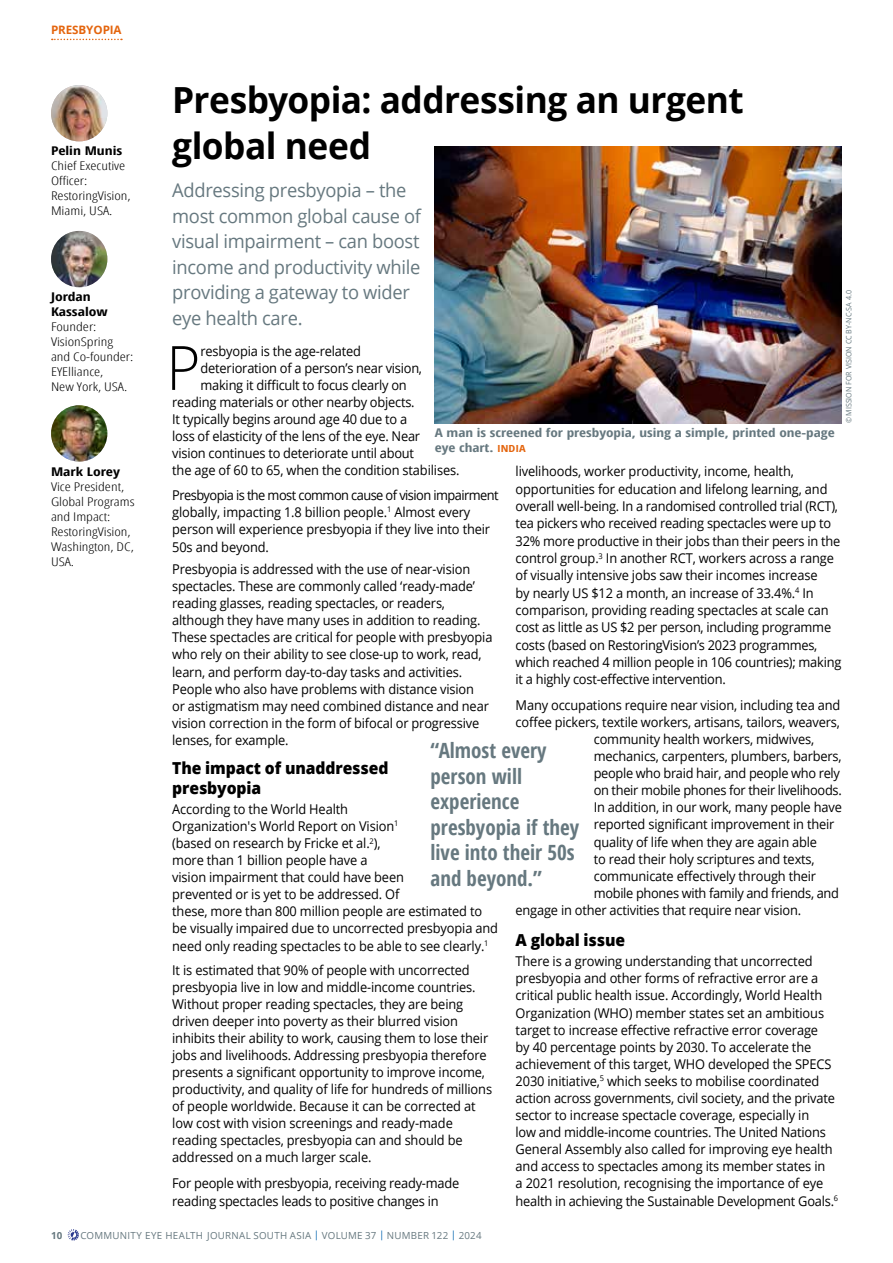
<style>
.page{position:relative;width:893px;height:1263px;background:#fff}
.page>*{position:absolute;margin:0;border:0;box-sizing:border-box;transform-origin:0 0}
.t1{font:300 61.2px "Open Sans";color:#000;scale:.95 1}
.t2{font:700 36px/46.5px "Open Sans";letter-spacing:-.015em;color:#000}
.t3{font:700 21px/25.5px "Open Sans Condensed";color:#66787f}
.t4{font:18.9px/25.5px "Open Sans";letter-spacing:-.015em;color:#66787f}
.t5{font:800 16.5px/19.5px "Open Sans";letter-spacing:-.005em;color:#000;scale:.95 1}
.t6{font:13.5px/17.1px "Open Sans";letter-spacing:-.01em;color:#000;scale:.95 1}
.t7{font:300 12px/15px "Open Sans Condensed";color:#000;scale:1.3 1}
.t8{font:700 12px/15px "Open Sans Condensed";color:#66787f;scale:1.26 1}
.t9{font:700 12px/15px "Open Sans Condensed";color:#000;scale:1.3 1}
.t10{font:700 11.7px "Open Sans";letter-spacing:-.005em;color:#e4650e}
.t11{font:9.75px "Open Sans";letter-spacing:.025em;color:#66787f}
.t12{font:700 9.75px "Open Sans";color:#66787f}
.t13{font:7.5px "Open Sans";color:#66787f;scale:.95 1}
.s1{font-size:9.75px;color:#e4650e}
.s2{color:#0063af}
</style>
<div class="page">
<svg style="left:68px;top:1229px;width:11px;height:11px"></svg>
<svg style="left:52px;top:39px;width:70px;height:1px"></svg>
<img style="left:51px;top:85px;width:56px;height:56px;border-radius:28px">
<img style="left:51px;top:231px;width:56px;height:56px;border-radius:28px">
<img style="left:51px;top:405px;width:56px;height:57px;border-radius:28px">
<img style="left:435px;top:146px;width:407px;height:277px">
<p class="t10" style="left:51px;top:22px;width:72px">PRESBYOPIA</p>
<p class="t9" style="left:51px;top:143px;width:56px">Pelin Munis</p>
<p class="t7" style="left:51px;top:158px;width:63px">Chief Executive<br>Officer:<br>RestoringVision,<br>Miami, USA.</p>
<p class="t9" style="left:51px;top:289px;width:45px">Jordan<br>Kassalow</p>
<p class="t7" style="left:51px;top:318px;width:65px">Founder:<br>VisionSpring and Co-founder:<br>EYElliance,<br>New York, USA.</p>
<p class="t9" style="left:51px;top:464px;width:55px">Mark Lorey</p>
<p class="t7" style="left:51px;top:479px;width:66px">Vice President,<br>Global Programs and Impact:<br>RestoringVision,<br>Washington, DC,<br>USA.</p>
<h2 class="t2" style="left:172px;top:75px;width:573px">Presbyopia: addressing an urgent global need</h2>
<h3 class="t4" style="left:172px;top:177px;width:250px">Addressing presbyopia – the most common global cause of visual impairment – can boost income and productivity while providing a gateway to wider eye health care.</h3>
<p class="t13" style="left:843px;top:423px;width:141px;rotate:-90deg">© MISSION FOR VISION CC BY-NC-SA 4.0</p>
<h1 class="t1" style="left:166px;top:326px;width:37px">P</h1>
<p class="t6" style="left:201px;top:342px;width:170px">resbyopia is the age-related</p>
<p class="t6" style="left:201px;top:359px;width:235px">deterioration of a person’s near vision,</p>
<p class="t6" style="left:201px;top:376px;width:219px">making it difficult to focus clearly on</p>
<p class="t6" style="left:172px;top:393px;width:257px">reading materials or other nearby objects.</p>
<p class="t6" style="left:172px;top:410px;width:249px">It typically begins around age 40 due to a</p>
<p class="t6" style="left:172px;top:427px;width:263px">loss of elasticity of the lens of the eye. Near</p>
<p class="t6" style="left:172px;top:444px;width:256px">vision continues to deteriorate until about</p>
<p class="t6" style="left:172px;top:461px;width:304px">the age of 60 to 65, when the condition stabilises.</p>
<p class="t6" style="left:172px;top:486px;width:345px">Presbyopia is the most common cause of vision impairment globally, impacting 1.8 billion people.<sup>1</sup> Almost every person will experience presbyopia if they live into their 50s and beyond.</p>
<p class="t6" style="left:172px;top:560px;width:339px">Presbyopia is addressed with the use of near-vision spectacles. These are commonly called ‘ready-made’ reading glasses, reading spectacles, or readers, although they have many uses in addition to reading.<br>These spectacles are critical for people with presbyopia who rely on their ability to see close-up to work, read, learn, and perform day-to-day tasks and activities.<br>People who also have problems with distance vision<br>or astigmatism may need combined distance and near vision correction in the form of bifocal or progressive lenses, for example.</p>
<p class="t5" style="left:172px;top:758px;width:229px">The impact of unaddressed presbyopia</p>
<p class="t6" style="left:172px;top:800px;width:345px">According to the World Health<br>Organization's World Report on Vision<sup>1<br></sup>(based on research by Fricke et al.<sup>2</sup>),<br>more than 1 billion people have a<br>vision impairment that could have been<br>prevented or is yet to be addressed. Of<br>these, more than 800 million people are estimated to be visually impaired due to uncorrected presbyopia and need only reading spectacles to be able to see clearly.<sup>1</sup></p>
<p class="t6" style="left:172px;top:961px;width:338px">It is estimated that 90% of people with uncorrected presbyopia live in low and middle-income countries.<br>Without proper reading spectacles, they are being driven deeper into poverty as their blurred vision inhibits their ability to work, causing them to lose their jobs and livelihoods. Addressing presbyopia therefore presents a significant opportunity to improve income, productivity, and quality of life for hundreds of millions of people worldwide. Because it can be corrected at low cost with vision screenings and ready-made reading spectacles, presbyopia can and should be addressed on a much larger scale.</p>
<p class="t6" style="left:172px;top:1174px;width:304px">For people with presbyopia, receiving ready-made reading spectacles leads to positive changes in</p>
<p class="t8" style="left:435px;top:425px;width:319px">A man is screened for presbyopia, using a simple, printed one-page eye chart. <span class="s1">INDIA</span></p>
<p class="t6" style="left:516px;top:462px;width:344px">livelihoods, worker productivity, income, health, opportunities for education and lifelong learning, and overall well-being. In a randomised controlled trial (RCT), tea pickers who received reading spectacles were up to 32% more productive in their jobs than their peers in the control group.<sup>3</sup> In another RCT, workers across a range of visually intensive jobs saw their incomes increase<br>by nearly US $12 a month, an increase of 33.4%.<sup>4</sup> In comparison, providing reading spectacles at scale can cost as little as US $2 per person, including programme costs (based on RestoringVision’s 2023 programmes, which reached 4 million people in 106 countries); making it a highly cost-effective intervention.</p>
<p class="t6" style="left:516px;top:696px;width:343px">Many occupations require near vision, including tea and</p>
<p class="t6" style="left:516px;top:713px;width:343px">coffee pickers, textile workers, artisans, tailors, weavers,</p>
<p class="t6" style="left:594px;top:730px;width:234px">community health workers, midwives,</p>
<p class="t6" style="left:594px;top:747px;width:263px">mechanics, carpenters, plumbers, barbers,</p>
<p class="t6" style="left:594px;top:764px;width:261px">people who braid hair, and people who rely</p>
<p class="t6" style="left:594px;top:781px;width:263px">on their mobile phones for their livelihoods.</p>
<p class="t6" style="left:594px;top:799px;width:263px">In addition, in our work, many people have</p>
<p class="t6" style="left:594px;top:816px;width:255px">reported significant improvement in their</p>
<p class="t6" style="left:594px;top:833px;width:237px">quality of life when they are again able</p>
<p class="t6" style="left:594px;top:850px;width:234px">to read their holy scriptures and texts,</p>
<p class="t6" style="left:594px;top:867px;width:236px">communicate effectively through their</p>
<p class="t6" style="left:594px;top:884px;width:260px">mobile phones with family and friends, and</p>
<p class="t6" style="left:516px;top:901px;width:302px">engage in other activities that require near vision.</p>
<p class="t5" style="left:516px;top:929px;width:117px">A global issue</p>
<p class="t6" style="left:516px;top:952px;width:341px">There is a growing understanding that uncorrected presbyopia and other forms of refractive error are a critical public health issue. Accordingly, World Health Organization (WHO) member states set an ambitious target to increase effective refractive error coverage<br>by 40 percentage points by 2030. To accelerate the achievement of this target, WHO developed the SPECS 2030 initiative,<sup>5</sup> which seeks to mobilise coordinated action across governments, civil society, and the private sector to increase spectacle coverage, especially in<br>low and middle-income countries. The United Nations General Assembly also called for improving eye health and access to spectacles among its member states in<br>a 2021 resolution, recognising the importance of eye health in achieving the Sustainable Development Goals.<sup>6</sup></p>
<h3 class="t3" style="left:431px;top:737px;width:150px">“Almost every person will experience presbyopia if they live into their 50s and beyond.”</h3>
<p class="t12" style="left:51px;top:1228px;width:13px">10</p>
<p class="t11" style="left:80px;top:1228px;width:403px">COMMUNITY EYE HEALTH JOURNAL SOUTH ASIA <span class="s2">|</span> VOLUME 37 <span class="s2">|</span> NUMBER 122 <span class="s2">|</span> 2024</p>
</div>
